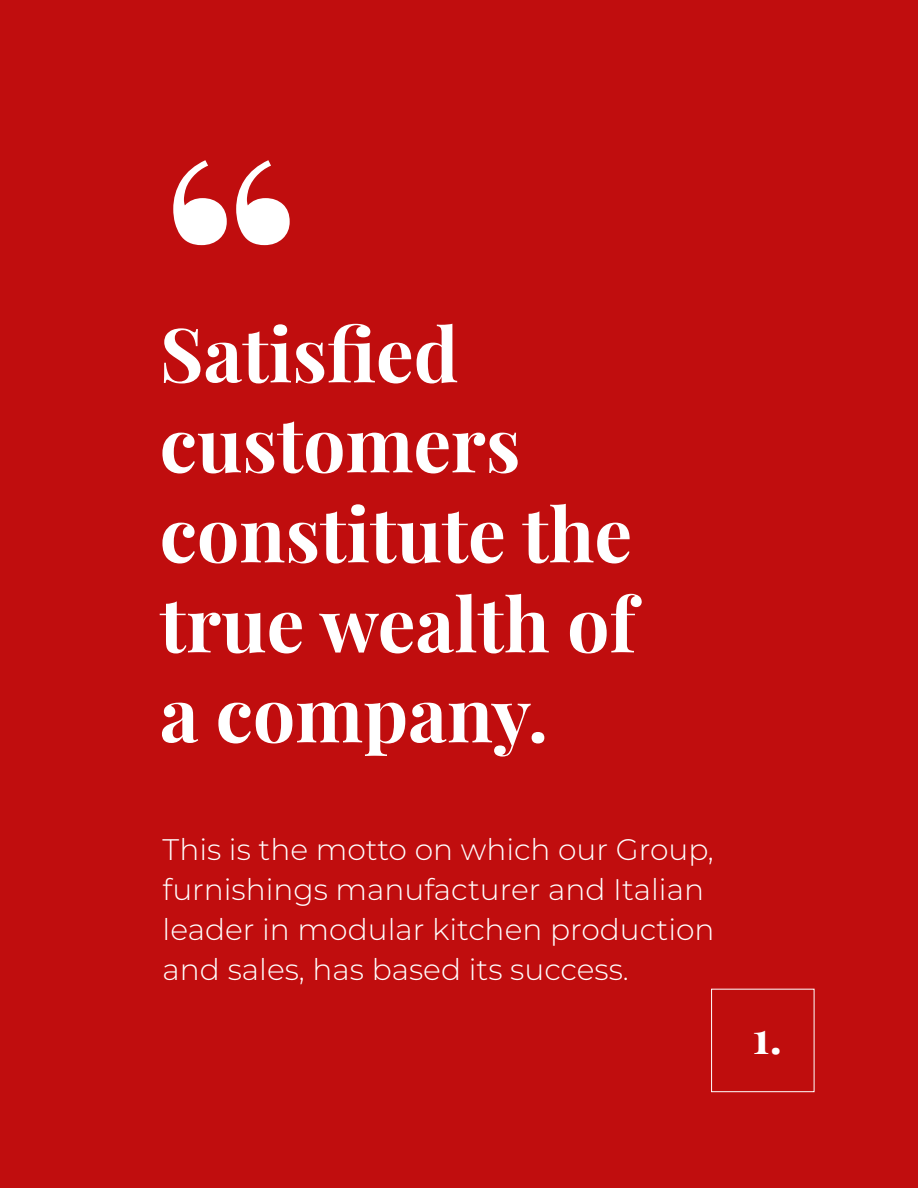
<style>
.page{position:relative;width:918px;height:1188px;background:#c00d0e}
.page>*{position:absolute;margin:0;border:0;box-sizing:border-box;transform-origin:0 0}
.t1{font:700 305.7px "Playfair Display";color:#fff}
.t2{font:700 75px/90px "Playfair Display";color:#fff}
.t3{font:700 45px "Playfair Display";color:#fff}
.t4{font:300 29.7px/40.2px "Montserrat";color:#fff}
</style>
<div class="page">
<div style="left:711px;top:989px;width:103px;height:103px;background:#bf0d0d;border:1px solid #fff"></div>
<h1 class="t1" style="left:160px;top:27px;width:143px">“</h1>
<h2 class="t2" style="left:160px;top:303px;width:478px">Satisfied customers constitute the true wealth of a company.</h2>
<p class="t4" style="left:163px;top:828px;width:553px">This is the motto on which our Group, furnishings manufacturer and Italian leader in modular kitchen production and sales, has based its success.</p>
<h3 class="t3" style="left:753px;top:1002px;width:31px">1.</h3>
</div>
